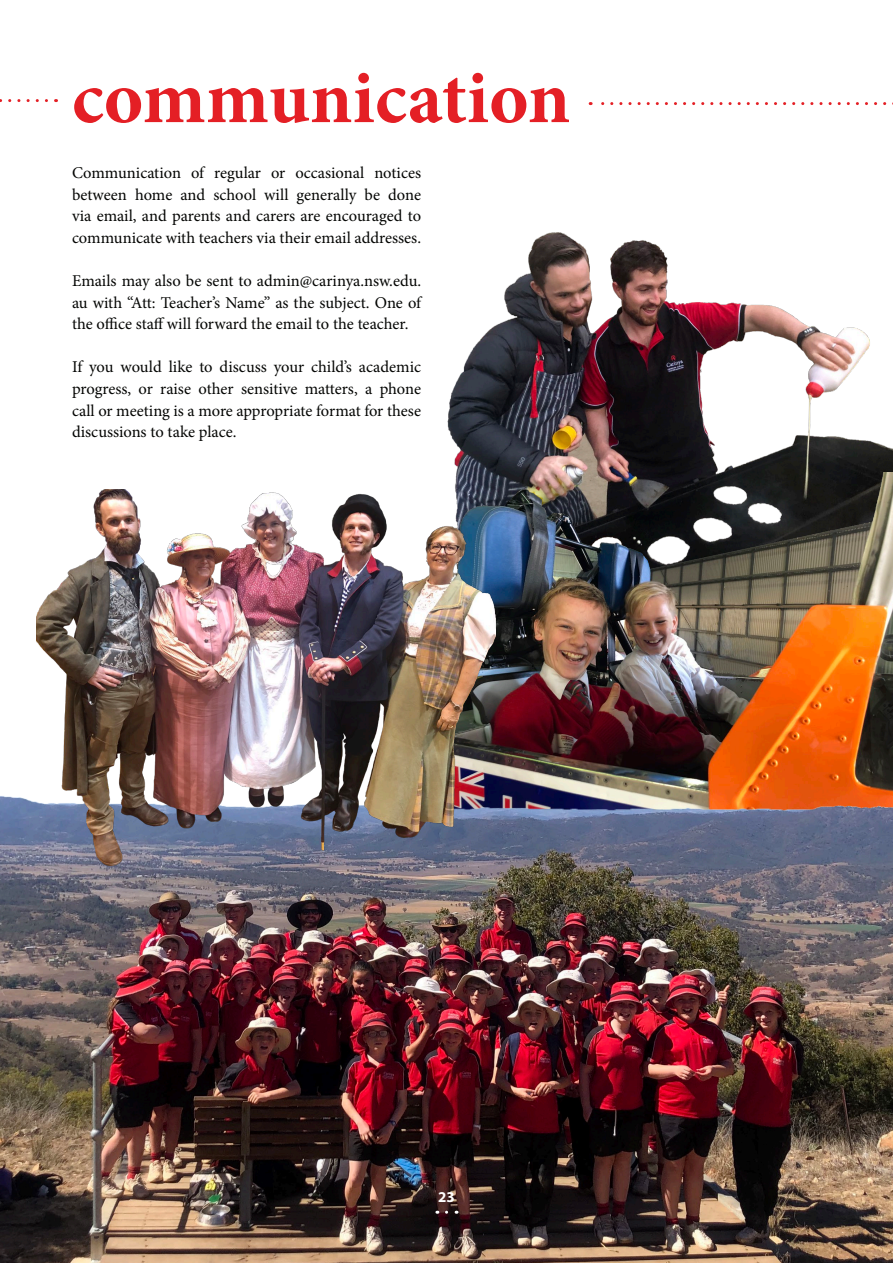
<style>
.page{position:relative;width:893px;height:1263px;background:#fff}
.page>*{position:absolute;margin:0;border:0;box-sizing:border-box;transform-origin:0 0}
.t1{font:700 75px "Minion Pro";color:#e41f25}
.t2{font:16.5px/21.6px "Minion Pro";color:#040503;text-align:justify}
.t3{font:700 15px "Myriad Pro";color:#fff}
</style>
<div class="page">
<img style="left:448px;top:233px;width:445px;height:239px">
<img style="left:455px;top:472px;width:438px;height:321px">
<img style="left:0;top:793px;width:893px;height:470px">
<img style="left:36px;top:489px;width:459px;height:377px">
<svg style="left:590px;top:102px;width:303px;height:3px"></svg>
<svg style="left:0;top:99px;width:47px;height:3px"></svg>
<svg style="left:437px;top:1211px;width:20px;height:3px"></svg>
<p class="t1" style="left:72px;top:45px;width:500px">communication</p>
<p class="t2" style="left:72px;top:162px;width:351px">Communication of regular or occasional notices between home and school will generally be done via email, and parents and carers are encouraged to communicate with teachers via their email addresses.</p>
<p class="t2" style="left:72px;top:270px;width:351px">Emails may also be sent to admin@carinya.nsw.edu. au with “Att: Teacher’s Name” as the subject. One of the office staff will forward the email to the teacher.</p>
<p class="t2" style="left:72px;top:356px;width:351px">If you would like to discuss your child’s academic progress, or raise other sensitive matters, a phone call or meeting is a more appropriate format for these discussions to take place.</p>
<p class="t3" style="left:438px;top:1187px;width:18px">23</p>
</div>
